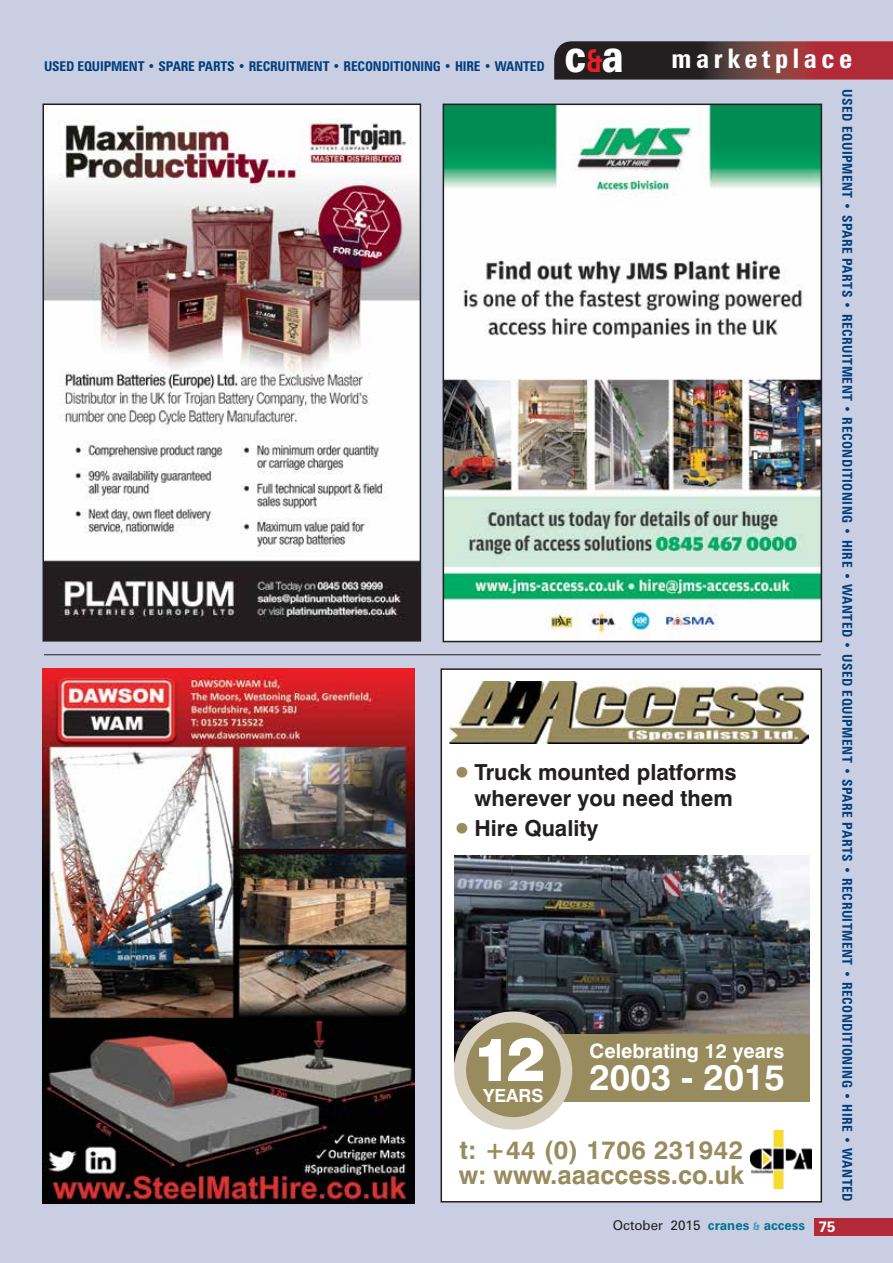
<style>
.page{position:relative;width:893px;height:1263px;background:#c9cee2}
.page>*{position:absolute;margin:0;border:0;box-sizing:border-box;transform-origin:0 0}
.t1{font:900 60px "Swiss 721 BT";color:#fff}
.t2{font:700 35.85px "Swiss 721 BT";color:#fff}
.t3{font:700 condensed 27px "Zurich BT";letter-spacing:.17em;color:#fff}
.t4{font:700 25.5px/24px "Swiss 721 BT";color:#988b5e}
.t5{font:700 22.05px/26.5px "Swiss 721 BT";color:#231f20;text-align:right}
.t6{font:700 19.8px "Swiss 721 BT";color:#fff}
.t7{font:700 18px "Swiss 721 BT";color:#fff}
.t8{font:700 condensed 13.5px "Zurich BT";letter-spacing:.035em;color:#003e7e}
.t9{font:700 condensed 13.5px "Zurich BT";letter-spacing:-.01em;color:#003e7e}
.t10{font:700 13.5px "Zurich BT";color:#00728f}
.s1{font-weight:900;font-stretch:normal;font-size:45.9px}
.s2{font-stretch:normal;font-size:31.65px;color:#ed1d24}
.s3{font-size:37.05px;color:#988b5e}
.s4{font-weight:400;color:#231f20}
.s5{font-size:10.5px;color:#3c9db6}
.s6{font-size:15px;color:#fff}
</style>
<div class="page">
<svg style="left:554px;top:41px;width:339px;height:39px;background:#613033"></svg>
<div style="left:815px;top:1218px;width:78px;height:17px;background:#b22a37"></div>
<hr style="left:44px;top:654px;width:777px;height:1px;background:#231f20">
<div style="left:441px;top:669px;width:381px;height:532px;background:#fff"></div>
<img style="left:450px;top:682px;width:358px;height:62px">
<img style="left:454px;top:856px;width:356px;height:207px">
<div style="left:487px;top:1034px;width:323px;height:68px;background:#988b5e"></div>
<div style="left:454px;top:1011px;width:118px;height:119px;background:#d8d1c1;border-radius:50%"></div>
<div style="left:466px;top:1022px;width:95px;height:95px;background:#988b5e;border-radius:50%"></div>
<img style="left:751px;top:1130px;width:60px;height:58px">
<img style="left:446px;top:107px;width:373px;height:532px">
<div style="left:443px;top:104px;width:379px;height:538px;border:2px solid #231f20"></div>
<img style="left:46px;top:106px;width:372px;height:532px">
<div style="left:43px;top:103px;width:378px;height:538px;border:2px solid #231f20"></div>
<img style="left:43px;top:668px;width:372px;height:535px">
<p class="t9" style="left:44px;top:58px;width:502px">USED EQUIPMENT • SPARE PARTS • RECRUITMENT • RECONDITIONING • HIRE • WANTED</p>
<h3 class="t3" style="left:565px;top:42px;width:289px"><span class="s1">c</span><span class="s2">&amp;</span><span class="s1">a</span> marketplace</h3>
<h3 class="t5" style="left:451px;top:758px;width:287px"><span class="s3">•</span>Truck mounted platforms wherever you need them</h3>
<h3 class="t5" style="left:451px;top:814px;width:149px"><span class="s3">•</span>Hire Quality</h3>
<h1 class="t1" style="left:473px;top:1023px;width:74px">12</h1>
<h3 class="t7" style="left:483px;top:1084px;width:62px">YEARS</h3>
<h3 class="t6" style="left:590px;top:1039px;width:196px">Celebrating 12 years</h3>
<h2 class="t2" style="left:590px;top:1055px;width:197px">2003 - 2015</h2>
<h3 class="t4" style="left:459px;top:1138px;width:287px">t: +44 (0) 1706 231942 w: www.aaaccess.co.uk</h3>
<p class="t8" style="left:856px;top:89px;width:1114px;rotate:90deg">USED EQUIPMENT • SPARE PARTS • RECRUITMENT • RECONDITIONING • HIRE • WANTED • USED EQUIPMENT • SPARE PARTS • RECRUITMENT • RECONDITIONING • HIRE • WANTED</p>
<p class="t10" style="left:613px;top:1217px;width:224px"><span class="s4">October 2015</span> cranes <span class="s5">&amp;</span> access <span class="s6">75</span></p>
</div>
